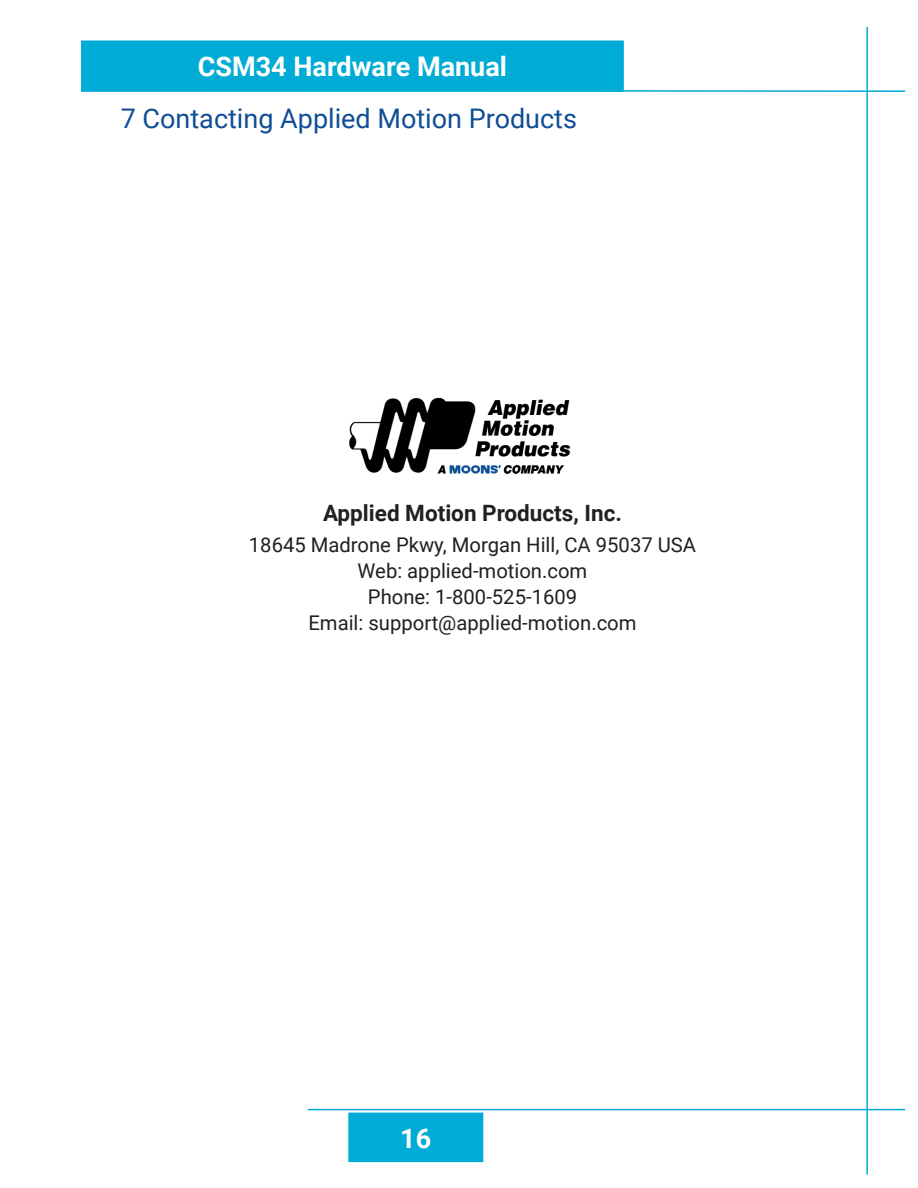
<style>
.page{position:relative;width:918px;height:1188px;background:#fff}
.page>*{position:absolute;margin:0;border:0;box-sizing:border-box;transform-origin:0 0}
.Headline_2{font:27px "Roboto";color:#0f4d96}
.page_Number{font:700 27px "Roboto";color:#fff}
.t1{font:700 22.5px "Roboto";color:#231f20}
.t2{font:20.25px "Roboto";color:#231f20}
</style>
<div class="page">
<svg style="left:624px;top:90px;width:281px;height:2px"></svg>
<hr style="left:308px;top:1109px;width:597px;height:1px;background:#00acd6">
<div style="left:349px;top:1113px;width:134px;height:48px;background:#00acd6"></div>
<div style="left:348px;top:1113px;width:135px;height:49px;border:2px solid #00acd6"></div>
<hr style="left:866px;top:27px;width:2px;height:1147px;background:#00acd6">
<div style="left:82px;top:41px;width:541px;height:50px;background:#00acd6"></div>
<div style="left:81px;top:40px;width:543px;height:52px;border:2px solid #00acd6"></div>
<img style="left:349px;top:397px;width:222px;height:77px">
<p class="page_Number" style="left:198px;top:47px;width:311px">CSM34 Hardware Manual</p>
<p class="Headline_2" style="left:121px;top:100px;width:458px">7 Contacting Applied Motion Products</p>
<p class="t1" style="left:323px;top:498px;width:300px">Applied Motion Products, Inc.</p>
<p class="t2" style="left:249px;top:530px;width:449px">18645 Madrone Pkwy, Morgan Hill, CA 95037 USA</p>
<p class="t2" style="left:358px;top:556px;width:231px">Web: applied-motion.com</p>
<p class="t2" style="left:368px;top:582px;width:211px">Phone: 1-800-525-1609</p>
<p class="t2" style="left:308px;top:608px;width:330px">Email: support@applied-motion.com</p>
<h1 class="page_Number" style="left:400px;top:1119px;width:32px">16</h1>
</div>
